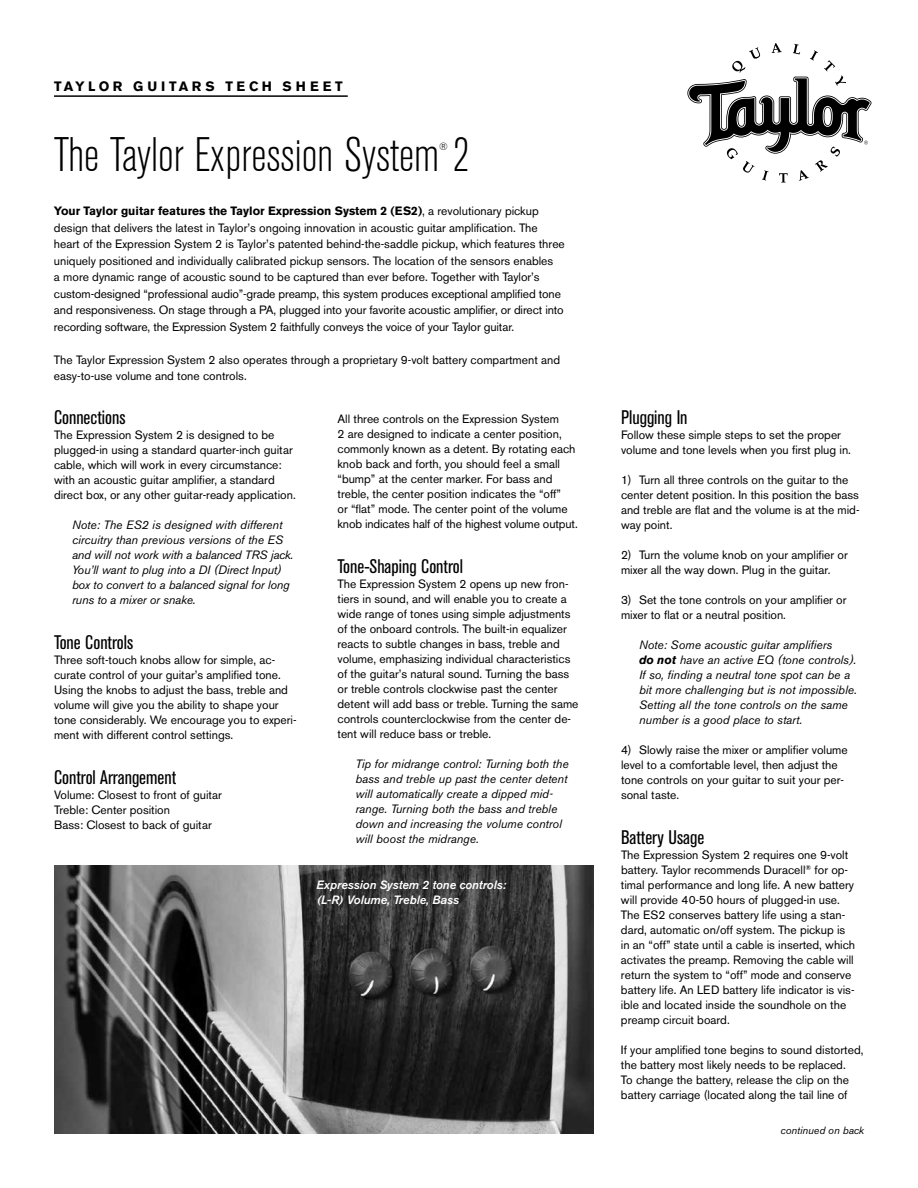
<style>
.page{position:relative;width:918px;height:1188px;background:#fff}
.page>*{position:absolute;margin:0;border:0;box-sizing:border-box;transform-origin:0 0}
.t1{font:300 condensed 48px "Akzidenz Grotesk BE";color:#000}
.t2{font:condensed 19.5px "Akzidenz Grotesk BE";color:#000}
.t3{font:700 13.5px "Akzidenz Grotesk BE";letter-spacing:.26em;color:#000}
.t4{font:12px/15px "Akzidenz Grotesk BE";color:#000}
.t5{font:italic 12px/15px "Akzidenz Grotesk BE";color:#000}
.t6{font:italic 500 12px/14.4px "Akzidenz Grotesk BE";color:#fff}
.t7{font:italic 10.5px "Akzidenz Grotesk BE";color:#000}
.t8{font:300 condensed 10.5px "Akzidenz Grotesk BE";color:#000}
.s1{font-weight:700}
</style>
<div class="page">
<svg style="left:687px;top:43px;width:185px;height:140px"></svg>
<hr style="left:54px;top:95px;width:294px;height:2px;background:#000">
<img style="left:54px;top:865px;width:540px;height:269px">
<p class="t3" style="left:54px;top:79px;width:287px">Taylor Guitars Tech Sheet</p>
<h1 class="t1" style="left:54px;top:129px;width:417px">The Taylor Expression System 2</h1>
<p class="t8" style="left:439px;top:141px;width:10px">®</p>
<p class="t4" style="left:54px;top:203px;width:512px;line-height:16.5px"><span class="s1">Your Taylor guitar features the Taylor Expression System 2 (ES2)</span>, a revolutionary pickup design that delivers the latest in Taylor’s ongoing innovation in acoustic guitar amplification. The heart of the Expression System 2 is Taylor’s patented behind-the-saddle pickup, which features three uniquely positioned and individually calibrated pickup sensors. The location of the sensors enables<br>a more dynamic range of acoustic sound to be captured than ever before. Together with Taylor’s custom-designed “professional audio”-grade preamp, this system produces exceptional amplified tone and responsiveness. On stage through a PA, plugged into your favorite acoustic amplifier, or direct into recording software, the Expression System 2 faithfully conveys the voice of your Taylor guitar.</p>
<p class="t4" style="left:54px;top:351px;width:508px;line-height:16.5px">The Taylor Expression System 2 also operates through a proprietary 9-volt battery compartment and easy-to-use volume and tone controls.</p>
<h2 class="t2" style="left:54px;top:406px;width:73px">Connections</h2>
<p class="t4" style="left:54px;top:427px;width:243px">The Expression System 2 is designed to be plugged-in using a standard quarter-inch guitar cable, which will work in every circumstance: with an acoustic guitar amplifier, a standard direct box, or any other guitar-ready application.</p>
<p class="t5" style="left:72px;top:517px;width:223px">Note: The ES2 is designed with different circuitry than previous versions of the ES and will not work with a balanced TRS jack.<br>You’ll want to plug into a DI (Direct Input) box to convert to a balanced signal for long runs to a mixer or snake.</p>
<h2 class="t2" style="left:54px;top:631px;width:81px">Tone Controls</h2>
<p class="t4" style="left:54px;top:652px;width:244px">Three soft-touch knobs allow for simple, ac&shy;curate control of your guitar’s amplified tone.<br>Using the knobs to adjust the bass, treble and volume will give you the ability to shape your tone considerably. We encourage you to experi&shy;ment with different control settings.</p>
<h2 class="t2" style="left:54px;top:766px;width:124px">Control Arrangement</h2>
<p class="t4" style="left:54px;top:787px;width:170px">Volume: Closest to front of guitar<br>Treble: Center position<br>Bass: Closest to back of guitar</p>
<p class="t4" style="left:338px;top:412px;width:242px">All three controls on the Expression System<br>2 are designed to indicate a center position, commonly known as a detent. By rotating each knob back and forth, you should feel a small “bump” at the center marker. For bass and treble, the center position indicates the “off”<br>or “flat” mode. The center point of the volume knob indicates half of the highest volume output.</p>
<h2 class="t2" style="left:338px;top:556px;width:127px">Tone-Shaping Control</h2>
<p class="t4" style="left:338px;top:577px;width:243px">The Expression System 2 opens up new fron&shy;tiers in sound, and will enable you to create a wide range of tones using simple adjustments of the onboard controls. The built-in equalizer reacts to subtle changes in bass, treble and volume, emphasizing individual characteristics of the guitar’s natural sound. Turning the bass or treble controls clockwise past the center detent will add bass or treble. Turning the same controls counterclockwise from the center de&shy;tent will reduce bass or treble.</p>
<p class="t5" style="left:356px;top:757px;width:215px">Tip for midrange control: Turning both the bass and treble up past the center detent will automatically create a dipped mid&shy;range. Turning both the bass and treble down and increasing the volume control will boost the midrange.</p>
<p class="t6" style="left:316px;top:878px;width:191px">Expression System 2 tone controls: (L-R) Volume, Treble, Bass</p>
<h2 class="t2" style="left:621px;top:406px;width:68px">Plugging In</h2>
<p class="t4" style="left:621px;top:427px;width:232px">Follow these simple steps to set the proper volume and tone levels when you first plug in.</p>
<p class="t4" style="left:621px;top:472px;width:240px">1) Turn all three controls on the guitar to the center detent position. In this position the bass and treble are flat and the volume is at the mid&shy;way point.</p>
<p class="t4" style="left:621px;top:547px;width:228px">2) Turn the volume knob on your amplifier or mixer all the way down. Plug in the guitar.</p>
<p class="t4" style="left:621px;top:592px;width:227px">3) Set the tone controls on your amplifier or mixer to flat or a neutral position.</p>
<p class="t5" style="left:639px;top:637px;width:219px">Note: Some acoustic guitar amplifiers<br><span class="s1">do not</span> have an active EQ (tone controls).<br>If so, finding a neutral tone spot can be a bit more challenging but is not impossible.<br>Setting all the tone controls on the same number is a good place to start.</p>
<p class="t4" style="left:621px;top:742px;width:228px">4) Slowly raise the mixer or amplifier volume level to a comfortable level, then adjust the tone controls on your guitar to suit your per&shy;sonal taste.</p>
<h2 class="t2" style="left:621px;top:826px;width:85px">Battery Usage</h2>
<p class="t4" style="left:621px;top:847px;width:236px">The Expression System 2 requires one 9-volt battery. Taylor recommends Duracell<sup>®</sup> for op&shy;timal performance and long life. A new battery will provide 40-50 hours of plugged-in use.<br>The ES2 conserves battery life using a stan&shy;dard, automatic on/off system. The pickup is in an “off” state until a cable is inserted, which activates the preamp. Removing the cable will return the system to “off” mode and conserve battery life. An LED battery life indicator is vis&shy;ible and located inside the soundhole on the preamp circuit board.</p>
<p class="t4" style="left:621px;top:1042px;width:244px">If your amplified tone begins to sound distorted, the battery most likely needs to be replaced.<br>To change the battery, release the clip on the battery carriage (located along the tail line of</p>
<p class="t7" style="left:781px;top:1124px;width:85px">continued on back</p>
</div>
